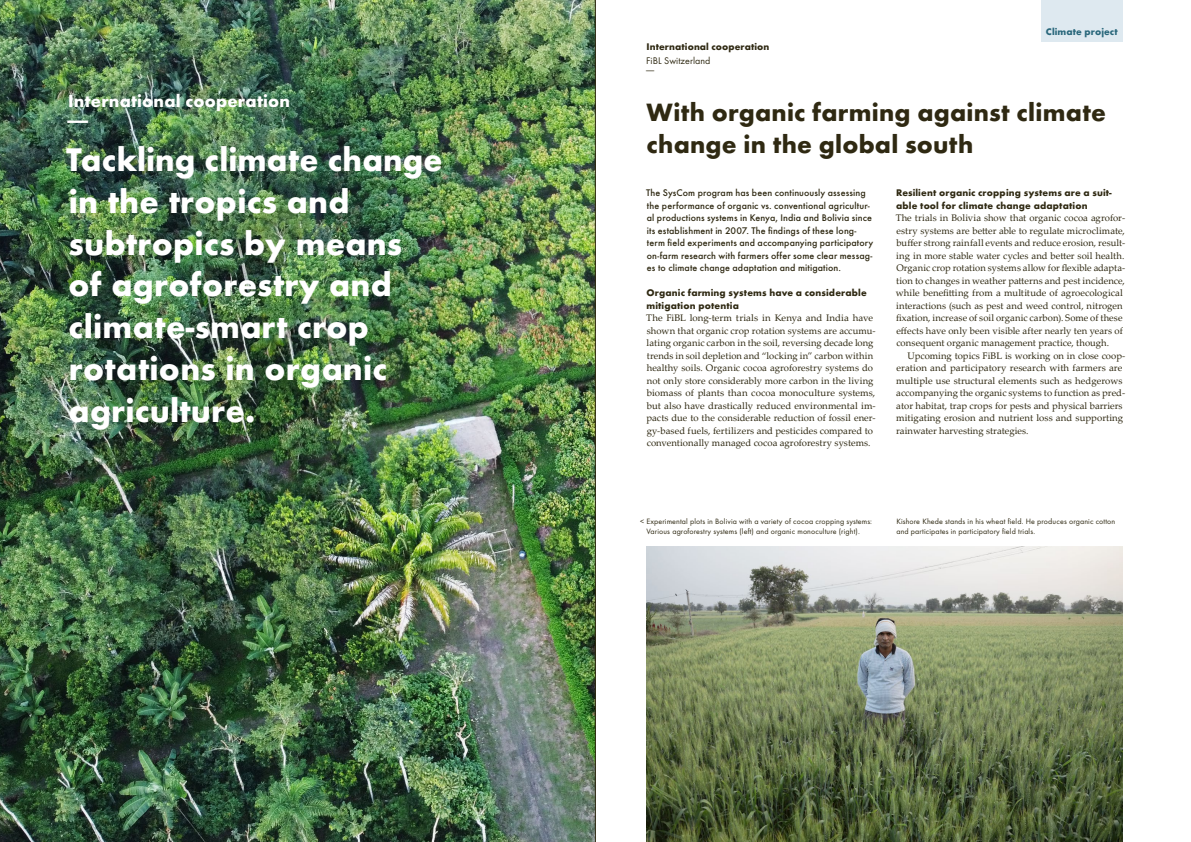
<style>
.page{position:relative;width:1191px;height:842px;background:#fff}
.page>*{position:absolute;margin:0;border:0;box-sizing:border-box;transform-origin:0 0}
.t1{font:700 34px/41.7px "Function Pro";letter-spacing:.005em;color:#fff}
.t2{font:700 26px/31.3px "Function Pro";letter-spacing:.01em;color:#2f2912}
.t3{font:700 18px/19px "Function Pro";letter-spacing:.01em;color:#fff}
.t4{font:500 10px/12.5px "Function Pro";letter-spacing:.01em;color:#2f2912}
.t5{font:700 10px/12.5px "Function Pro";letter-spacing:.015em;color:#2f2912}
.t6{font:10px/9px "Function Pro";letter-spacing:.005em;color:#2f2912}
.t7{font:700 10px "Function Pro";letter-spacing:.01em;color:#29677b}
.t8{font:9.5px/12.5px "Palatino Linotype";letter-spacing:.005em;color:#2f2912}
.t9{font:8px/10px "Function Pro";letter-spacing:.015em;color:#2f2912}
</style>
<div class="page">
<img style="left:0;top:0;width:595px;height:842px">
<img style="left:646px;top:546px;width:477px;height:296px">
<div style="left:1041px;top:0;width:81px;height:41px;background:#dee9f0"></div>
<hr style="left:595px;top:0;width:1px;height:842px;background:#2f2912">
<h3 class="t3" style="left:67px;top:91px;width:224px">International cooperation —</h3>
<h1 class="t1" style="left:66px;top:139px;width:378px">Tackling climate change in the tropics and subtropics by means<br>of agroforestry and climate-smart crop rotations in organic agriculture.</h1>
<p class="t5" style="left:646px;top:40px;width:124px">International cooperation</p>
<p class="t6" style="left:646px;top:56px;width:66px">FiBL Switzerland —</p>
<p class="t7" style="left:1045px;top:26px;width:73px">Climate project</p>
<h2 class="t2" style="left:646px;top:97px;width:461px">With organic farming against climate change in the global south</h2>
<p class="t5" style="left:896px;top:187px;width:217px">Resilient organic cropping systems are a suit&shy;able tool for climate change adaptation</p>
<p class="t8" style="left:895px;top:212px;width:231px">The trials in Bolivia show that organic cocoa agrofor&shy;estry systems are better able to regulate microclimate, buffer strong rainfall events and reduce erosion, result&shy;ing in more stable water cycles and better soil health.<br>Organic crop rotation systems allow for flexible adapta&shy;tion to changes in weather patterns and pest incidence, while benefitting from a multitude of agroecological interactions (such as pest and weed control, nitrogen fixation, increase of soil organic carbon). Some of these effects have only been visible after nearly ten years of consequent organic management practice, though.</p>
<p class="t8" style="left:896px;top:349px;width:230px;text-indent:11px">Upcoming topics FiBL is working on in close coop&shy;eration and participatory research with farmers are multiple use structural elements such as hedgerows accompanying the organic systems to function as pred&shy;ator habitat, trap crops for pests and physical barriers mitigating erosion and nutrient loss and supporting rainwater harvesting strategies.</p>
<p class="t4" style="left:646px;top:187px;width:229px">The SysCom program has been continuously assessing the performance of organic vs. conventional agricultur&shy;al productions systems in Kenya, India and Bolivia since its establishment in 2007. The findings of these long&shy;term field experiments and accompanying participatory on-farm research with farmers offer some clear messag&shy;es to climate change adaptation and mitigation.</p>
<p class="t5" style="left:646px;top:287px;width:222px">Organic farming systems have a considerable mitigation potentia</p>
<p class="t8" style="left:646px;top:312px;width:231px">The FiBL long-term trials in Kenya and India have shown that organic crop rotation systems are accumu&shy;lating organic carbon in the soil, reversing decade long trends in soil depletion and “locking in” carbon within healthy soils. Organic cocoa agroforestry systems do not only store considerably more carbon in the living biomass of plants than cocoa monoculture systems, but also have drastically reduced environmental im&shy;pacts due to the considerable reduction of fossil ener&shy;gy-based fuels, fertilizers and pesticides compared to conventionally managed cocoa agroforestry systems.</p>
<p class="t9" style="left:646px;top:516px;width:227px;text-indent:-6px">&lt; Experimental plots in Bolivia with a variety of cocoa cropping systems:<br>Various agroforestry systems (left) and organic monoculture (right).</p>
<p class="t9" style="left:896px;top:516px;width:220px">Kishore Khede stands in his wheat field. He produces organic cotton and participates in participatory field trials.</p>
</div>
